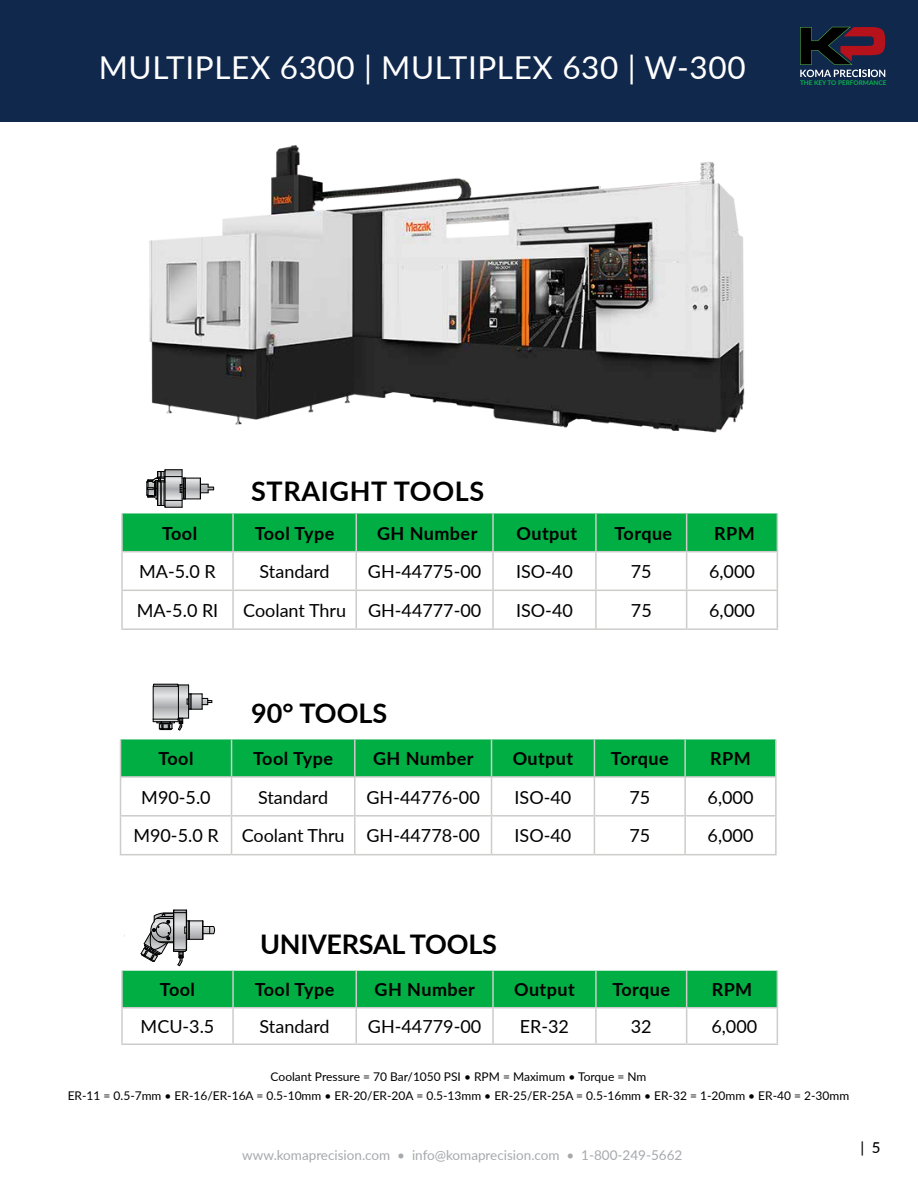
<style>
.page{position:relative;width:918px;height:1188px;background:#fff}
.page>*{position:absolute;margin:0;border:0;box-sizing:border-box;transform-origin:0 0}
.t1{font:31.5px "Lato";letter-spacing:.02em;color:#fff}
.t2{font:700 27px "Lato";letter-spacing:-.01em;color:#000101}
.t3{font:700 27px "Lato";letter-spacing:.025em;color:#000}
.t4{font:18px "Lato";color:#000}
.t5{font:700 18px "Lato";letter-spacing:.025em;color:#000}
.t6{font:500 15px "Lato";color:#000}
.t7{font:13.5px "Lato";color:#a7a9ac}
.t8{font:12px/19.5px "Lato";color:#000;text-align:center}
.t9{font:700 6.45px "Lato";color:#0db14b}
</style>
<div class="page">
<div style="left:2px;top:0;width:916px;height:122px;background:#10284c"></div>
<svg style="left:800px;top:27px;width:85px;height:50px"></svg>
<hr style="left:0;top:0;width:2px;height:122px;background:#10284c">
<hr style="left:121px;top:971px;width:2px;height:36px;background:#cdcccb">
<hr style="left:777px;top:971px;width:1px;height:36px;background:#cdcccb">
<hr style="left:121px;top:1007px;width:112px;height:1px;background:#cdcccb">
<hr style="left:121px;top:1008px;width:2px;height:35px;background:#cdcccb">
<hr style="left:232px;top:1008px;width:2px;height:35px;background:#cdcccb">
<hr style="left:356px;top:1008px;width:1px;height:35px;background:#cdcccb">
<hr style="left:492px;top:1008px;width:2px;height:35px;background:#cdcccb">
<hr style="left:595px;top:1008px;width:2px;height:35px;background:#cdcccb">
<hr style="left:687px;top:1007px;width:91px;height:1px;background:#cdcccb">
<hr style="left:686px;top:1008px;width:1px;height:35px;background:#cdcccb">
<hr style="left:777px;top:1008px;width:1px;height:35px;background:#cdcccb">
<hr style="left:121px;top:1043px;width:112px;height:2px;background:#cdcccb">
<hr style="left:233px;top:1043px;width:123px;height:2px;background:#cdcccb">
<hr style="left:356px;top:1043px;width:137px;height:2px;background:#cdcccb">
<hr style="left:493px;top:1043px;width:103px;height:2px;background:#cdcccb">
<hr style="left:596px;top:1043px;width:91px;height:2px;background:#cdcccb">
<hr style="left:687px;top:1043px;width:91px;height:2px;background:#cdcccb">
<div style="left:121px;top:739px;width:654px;height:37px;background:#00ae43"></div>
<hr style="left:120px;top:739px;width:1px;height:37px;background:#cdcccb">
<hr style="left:231px;top:739px;width:1px;height:37px;background:#cdcccb">
<hr style="left:354px;top:739px;width:2px;height:37px;background:#cdcccb">
<hr style="left:491px;top:739px;width:1px;height:37px;background:#cdcccb">
<hr style="left:594px;top:739px;width:1px;height:37px;background:#cdcccb">
<hr style="left:684px;top:739px;width:2px;height:37px;background:#cdcccb">
<hr style="left:775px;top:739px;width:2px;height:37px;background:#cdcccb">
<hr style="left:120px;top:776px;width:112px;height:2px;background:#cdcccb">
<hr style="left:120px;top:778px;width:1px;height:37px;background:#cdcccb">
<hr style="left:232px;top:776px;width:123px;height:2px;background:#cdcccb">
<hr style="left:231px;top:778px;width:1px;height:37px;background:#cdcccb">
<hr style="left:355px;top:776px;width:137px;height:2px;background:#cdcccb">
<hr style="left:354px;top:778px;width:2px;height:37px;background:#cdcccb">
<hr style="left:492px;top:776px;width:102px;height:2px;background:#cdcccb">
<hr style="left:491px;top:778px;width:1px;height:37px;background:#cdcccb">
<hr style="left:594px;top:776px;width:91px;height:2px;background:#cdcccb">
<hr style="left:594px;top:778px;width:1px;height:37px;background:#cdcccb">
<hr style="left:685px;top:776px;width:92px;height:2px;background:#cdcccb">
<hr style="left:684px;top:778px;width:2px;height:37px;background:#cdcccb">
<hr style="left:775px;top:778px;width:2px;height:37px;background:#cdcccb">
<hr style="left:120px;top:815px;width:112px;height:2px;background:#cdcccb">
<hr style="left:120px;top:817px;width:1px;height:37px;background:#cdcccb">
<hr style="left:232px;top:815px;width:123px;height:2px;background:#cdcccb">
<hr style="left:231px;top:817px;width:1px;height:37px;background:#cdcccb">
<hr style="left:355px;top:815px;width:137px;height:2px;background:#cdcccb">
<hr style="left:354px;top:817px;width:2px;height:37px;background:#cdcccb">
<hr style="left:492px;top:815px;width:102px;height:2px;background:#cdcccb">
<hr style="left:491px;top:817px;width:1px;height:37px;background:#cdcccb">
<hr style="left:594px;top:815px;width:91px;height:2px;background:#cdcccb">
<hr style="left:594px;top:817px;width:1px;height:37px;background:#cdcccb">
<hr style="left:685px;top:815px;width:92px;height:2px;background:#cdcccb">
<hr style="left:684px;top:817px;width:2px;height:37px;background:#cdcccb">
<hr style="left:775px;top:817px;width:2px;height:37px;background:#cdcccb">
<hr style="left:120px;top:854px;width:112px;height:1px;background:#cdcccb">
<hr style="left:232px;top:854px;width:123px;height:1px;background:#cdcccb">
<hr style="left:355px;top:854px;width:137px;height:1px;background:#cdcccb">
<hr style="left:492px;top:854px;width:102px;height:1px;background:#cdcccb">
<hr style="left:594px;top:854px;width:91px;height:1px;background:#cdcccb">
<hr style="left:685px;top:854px;width:92px;height:1px;background:#cdcccb">
<hr style="left:121px;top:513px;width:2px;height:38px;background:#cdcccb">
<hr style="left:777px;top:513px;width:1px;height:38px;background:#cdcccb">
<hr style="left:121px;top:551px;width:112px;height:1px;background:#cdcccb">
<hr style="left:121px;top:552px;width:2px;height:38px;background:#cdcccb">
<hr style="left:232px;top:552px;width:2px;height:38px;background:#cdcccb">
<hr style="left:356px;top:552px;width:1px;height:38px;background:#cdcccb">
<hr style="left:492px;top:552px;width:2px;height:38px;background:#cdcccb">
<hr style="left:595px;top:552px;width:2px;height:38px;background:#cdcccb">
<hr style="left:687px;top:551px;width:91px;height:1px;background:#cdcccb">
<hr style="left:686px;top:552px;width:1px;height:38px;background:#cdcccb">
<hr style="left:777px;top:552px;width:1px;height:38px;background:#cdcccb">
<hr style="left:121px;top:590px;width:112px;height:1px;background:#cdcccb">
<hr style="left:121px;top:591px;width:2px;height:37px;background:#cdcccb">
<hr style="left:233px;top:590px;width:123px;height:1px;background:#cdcccb">
<hr style="left:232px;top:591px;width:2px;height:37px;background:#cdcccb">
<hr style="left:356px;top:590px;width:137px;height:1px;background:#cdcccb">
<hr style="left:356px;top:591px;width:1px;height:37px;background:#cdcccb">
<hr style="left:493px;top:590px;width:103px;height:1px;background:#cdcccb">
<hr style="left:492px;top:591px;width:2px;height:37px;background:#cdcccb">
<hr style="left:596px;top:590px;width:91px;height:1px;background:#cdcccb">
<hr style="left:595px;top:591px;width:2px;height:37px;background:#cdcccb">
<hr style="left:687px;top:590px;width:91px;height:1px;background:#cdcccb">
<hr style="left:686px;top:591px;width:1px;height:37px;background:#cdcccb">
<hr style="left:777px;top:591px;width:1px;height:37px;background:#cdcccb">
<hr style="left:121px;top:628px;width:112px;height:2px;background:#cdcccb">
<hr style="left:233px;top:628px;width:123px;height:2px;background:#cdcccb">
<hr style="left:356px;top:628px;width:137px;height:2px;background:#cdcccb">
<hr style="left:493px;top:628px;width:103px;height:2px;background:#cdcccb">
<hr style="left:596px;top:628px;width:91px;height:2px;background:#cdcccb">
<hr style="left:687px;top:628px;width:91px;height:2px;background:#cdcccb">
<svg style="left:122px;top:513px;width:655px;height:39px;background:#0bb04a"></svg>
<svg style="left:153px;top:684px;width:60px;height:47px"></svg>
<svg style="left:122px;top:910px;width:655px;height:98px"></svg>
<img style="left:146px;top:145px;width:599px;height:363px">
<h1 class="t1" style="left:99px;top:45px;width:648px">MULTIPLEX 6300 | MULTIPLEX 630 | W-300</h1>
<p class="t9" style="left:800px;top:78px;width:88px">THE KEY TO PERFORMANCE</p>
<h2 class="t3" style="left:251px;top:472px;width:235px">STRAIGHT TOOLS</h2>
<p class="t5" style="left:162px;top:520px;width:37px">Tool</p>
<p class="t5" style="left:255px;top:520px;width:81px">Tool Type</p>
<p class="t5" style="left:377px;top:520px;width:102px">GH Number</p>
<p class="t5" style="left:517px;top:520px;width:62px">Output</p>
<p class="t5" style="left:615px;top:520px;width:59px">Torque</p>
<p class="t5" style="left:714px;top:520px;width:42px">RPM</p>
<p class="t4" style="left:139px;top:559px;width:78px">MA-5.0 R</p>
<p class="t4" style="left:260px;top:559px;width:72px">Standard</p>
<p class="t4" style="left:368px;top:559px;width:115px">GH-44775-00</p>
<p class="t4" style="left:516px;top:559px;width:58px">ISO-40</p>
<p class="t4" style="left:631px;top:559px;width:22px">75</p>
<p class="t4" style="left:709px;top:559px;width:47px">6,000</p>
<p class="t4" style="left:137px;top:598px;width:83px">MA-5.0 RI</p>
<p class="t4" style="left:243px;top:598px;width:240px">Coolant Thru GH-44777-00</p>
<p class="t4" style="left:516px;top:598px;width:58px">ISO-40</p>
<p class="t4" style="left:631px;top:598px;width:22px">75</p>
<p class="t4" style="left:709px;top:598px;width:47px">6,000</p>
<h2 class="t2" style="left:251px;top:694px;width:138px">90° TOOLS</h2>
<p class="t5" style="left:158px;top:746px;width:37px">Tool</p>
<p class="t5" style="left:253px;top:746px;width:81px">Tool Type</p>
<p class="t5" style="left:373px;top:746px;width:102px">GH Number</p>
<p class="t5" style="left:513px;top:746px;width:62px">Output</p>
<p class="t5" style="left:611px;top:746px;width:59px">Torque</p>
<p class="t5" style="left:710px;top:746px;width:42px">RPM</p>
<p class="t4" style="left:141px;top:784px;width:71px">M90-5.0</p>
<p class="t4" style="left:258px;top:784px;width:72px">Standard</p>
<p class="t4" style="left:366px;top:784px;width:115px">GH-44776-00</p>
<p class="t4" style="left:515px;top:784px;width:58px">ISO-40</p>
<p class="t4" style="left:629px;top:784px;width:22px">75</p>
<p class="t4" style="left:708px;top:784px;width:47px">6,000</p>
<p class="t4" style="left:133px;top:823px;width:87px">M90-5.0 R</p>
<p class="t4" style="left:242px;top:823px;width:240px">Coolant Thru GH-44778-00</p>
<p class="t4" style="left:515px;top:823px;width:58px">ISO-40</p>
<p class="t4" style="left:629px;top:823px;width:22px">75</p>
<p class="t4" style="left:708px;top:823px;width:47px">6,000</p>
<h2 class="t2" style="left:260px;top:925px;width:238px">UNIVERSAL TOOLS</h2>
<p class="t5" style="left:160px;top:977px;width:37px">Tool</p>
<p class="t5" style="left:255px;top:977px;width:81px">Tool Type</p>
<p class="t5" style="left:375px;top:977px;width:102px">GH Number</p>
<p class="t5" style="left:514px;top:977px;width:62px">Output</p>
<p class="t5" style="left:612px;top:977px;width:59px">Torque</p>
<p class="t5" style="left:712px;top:977px;width:42px">RPM</p>
<p class="t4" style="left:141px;top:1014px;width:75px">MCU-3.5</p>
<p class="t4" style="left:260px;top:1014px;width:72px">Standard</p>
<p class="t4" style="left:368px;top:1014px;width:115px">GH-44779-00</p>
<p class="t4" style="left:520px;top:1014px;width:51px">ER-32</p>
<p class="t4" style="left:631px;top:1014px;width:22px">32</p>
<p class="t4" style="left:711px;top:1014px;width:47px">6,000</p>
<p class="t8" style="left:68px;top:1066px;width:783px">Coolant Pressure = 70 Bar/1050 PSI • RPM = Maximum • Torque = Nm<br>ER-11 = 0.5-7mm • ER-16/ER-16A = 0.5-10mm • ER-20/ER-20A = 0.5-13mm • ER-25/ER-25A = 0.5-16mm • ER-32 = 1-20mm • ER-40 = 2-30mm</p>
<p class="t7" style="left:242px;top:1146px;width:442px">www.komaprecision.com • info@komaprecision.com • 1-800-249-5662</p>
<p class="t6" style="left:861px;top:1136px;width:22px">| 5</p>
</div>
